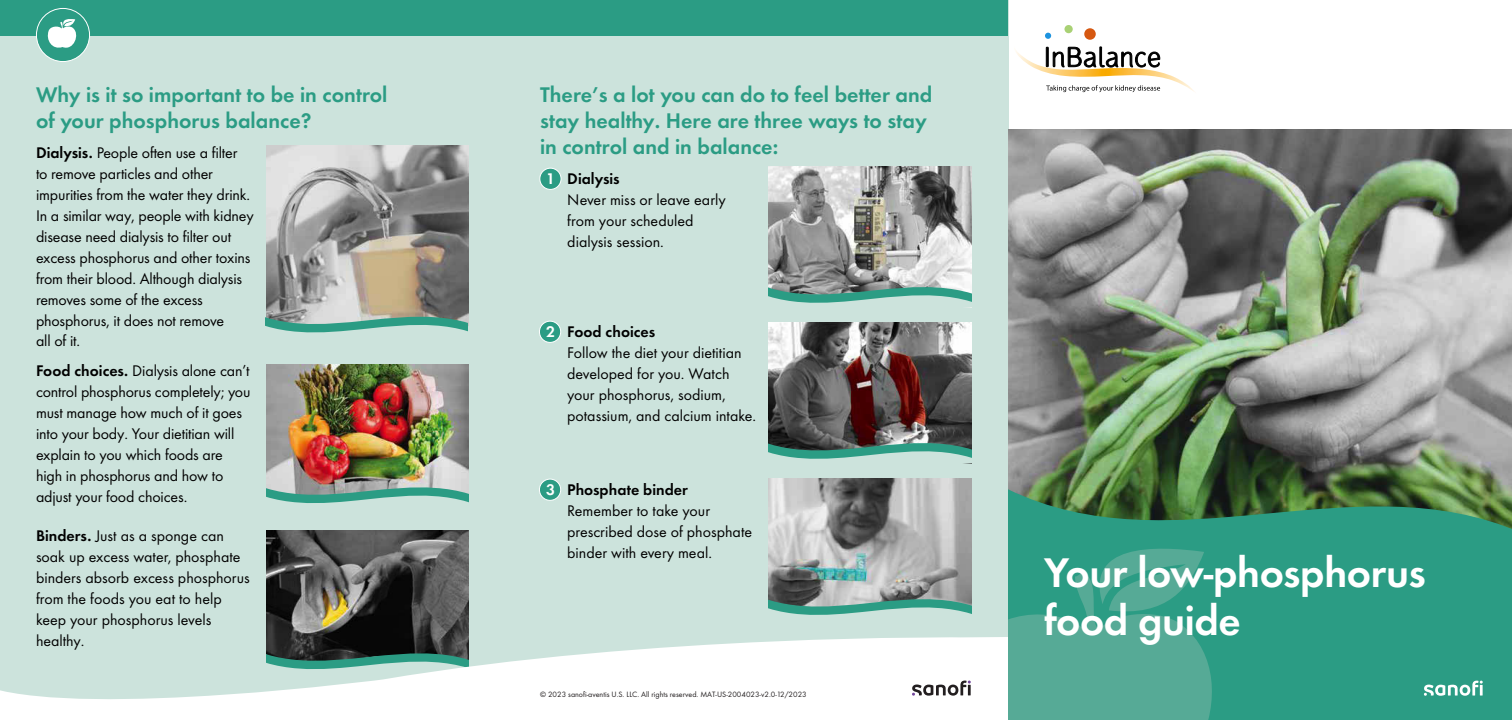
<style>
.page{position:relative;width:1512px;height:720px;background:#fff}
.page>*{position:absolute;margin:0;border:0;box-sizing:border-box;transform-origin:0 0}
.t1{font:600 43px/48px "Function Pro";letter-spacing:-.01em;color:#fff}
.t2{font:600 22px/26px "Function Pro";color:#2b9c84}
.t3{font:16px/21px "Function Pro";letter-spacing:-.01em;color:#000}
.t4{font:8px "Function Pro";color:#231f20}
.s1{font-weight:600}
.s2{font-weight:600;color:#fff}
.s3{font-family:"Function"}
</style>
<div class="page">
<div style="left:0;top:0;width:1009px;height:720px;background:#cce3dc"></div>
<img style="left:1008px;top:129px;width:504px;height:331px">
<svg style="left:1008px;top:460px;width:504px;height:260px;background:#358c6e"></svg>
<svg style="left:1008px;top:544px;width:243px;height:176px;background:#43a48e"></svg>
<div style="left:0;top:0;width:1008px;height:36px;background:#2b9c84"></div>
<div style="left:36px;top:8px;width:54px;height:54px;background:#2b9c84;border-radius:50%"></div>
<div style="left:36px;top:8px;width:54px;height:54px;border:1px solid #fff;border-radius:50%"></div>
<div style="left:540px;top:168px;width:21px;height:21px;background:#2b9c84;border-radius:50%"></div>
<div style="left:539px;top:168px;width:23px;height:22px;border:1px solid #fff;border-radius:50%"></div>
<div style="left:539px;top:321px;width:22px;height:21px;background:#2b9c84;border-radius:50%"></div>
<div style="left:539px;top:321px;width:22px;height:22px;border:1px solid #fff;border-radius:50%"></div>
<div style="left:539px;top:479px;width:22px;height:21px;background:#2b9c84;border-radius:50%"></div>
<div style="left:539px;top:479px;width:22px;height:22px;border:1px solid #fff;border-radius:50%"></div>
<svg style="left:47px;top:19px;width:30px;height:29px"></svg>
<div style="left:1084px;top:28px;width:12px;height:12px;background:#d65811;border-radius:50%"></div>
<div style="left:1064px;top:25px;width:9px;height:8px;background:#a9d175;border-radius:50%"></div>
<svg style="left:1015px;top:33px;width:179px;height:60px"></svg>
<img style="left:769px;top:167px;width:202px;height:103px">
<svg style="left:768px;top:270px;width:204px;height:38px"></svg>
<img style="left:769px;top:323px;width:202px;height:103px">
<svg style="left:768px;top:426px;width:204px;height:38px"></svg>
<img style="left:769px;top:479px;width:202px;height:103px">
<svg style="left:768px;top:582px;width:204px;height:33px"></svg>
<img style="left:266px;top:364px;width:202px;height:106px">
<img style="left:266px;top:470px;width:203px;height:33px">
<img style="left:266px;top:530px;width:202px;height:104px">
<img style="left:266px;top:145px;width:202px;height:155px">
<svg style="left:0;top:634px;width:1008px;height:86px;fill:#fff"></svg>
<svg style="left:265px;top:300px;width:204px;height:33px"></svg>
<svg style="left:1424px;top:681px;width:59px;height:15px"></svg>
<svg style="left:912px;top:681px;width:59px;height:15px"></svg>
<p class="t2" style="left:36px;top:81px;width:353px">Why is it so important to be in control of your phosphorus balance?</p>
<p class="t3" style="left:36px;top:142px;width:219px"><span class="s1">Dialysis.</span> People often use a filter<br>to remove particles and other impurities from the water they drink.<br>In a similar way, people with kidney disease need dialysis to filter out excess phosphorus and other toxins from their blood. Although dialysis removes some of the excess phosphorus, it does not remove<br>all of it.</p>
<p class="t3" style="left:36px;top:361px;width:216px"><span class="s1">Food choices.</span> Dialysis alone can’t control phosphorus completely; you must manage how much of it goes into your body. Your dietitian will explain to you which foods are high in phosphorus and how to adjust your food choices.</p>
<p class="t3" style="left:36px;top:526px;width:215px"><span class="s1">Binders.</span> Just as a sponge can soak up excess water, phosphate binders absorb excess phosphorus from the foods you eat to help keep your phosphorus levels healthy.</p>
<p class="t2" style="left:540px;top:81px;width:394px">There’s a lot you can do to feel better and stay healthy. Here are three ways to stay in control and in balance:</p>
<p class="t3" style="left:567px;top:169px;width:160px;text-indent:-21px"><span class="s2">1</span> <span class="s1">Dialysis<br></span>Never miss or leave early from your scheduled dialysis session.</p>
<p class="t3" style="left:567px;top:321px;width:191px;text-indent:-21px"><span class="s2">2</span> <span class="s1">Food choices<br></span>Follow the diet your dietitian developed for you. Watch your phosphorus, sodium, potassium, and calcium intake.</p>
<p class="t3" style="left:567px;top:479px;width:187px;text-indent:-21px"><span class="s2">3</span> <span class="s1">Phosphate binder<br></span>Remember to take your prescribed dose of phosphate binder with every meal.</p>
<p class="t4" style="left:540px;top:689px;width:268px">© 2023 sano<span class="s3">f</span>i-aventis U.S. LLC. All rights reserved. MAT-US-2004023-v2.0-1<span class="s3">2</span>/2023</p>
<p class="t1" style="left:1044px;top:549px;width:383px">Your low-phosphorus food guide</p>
</div>
